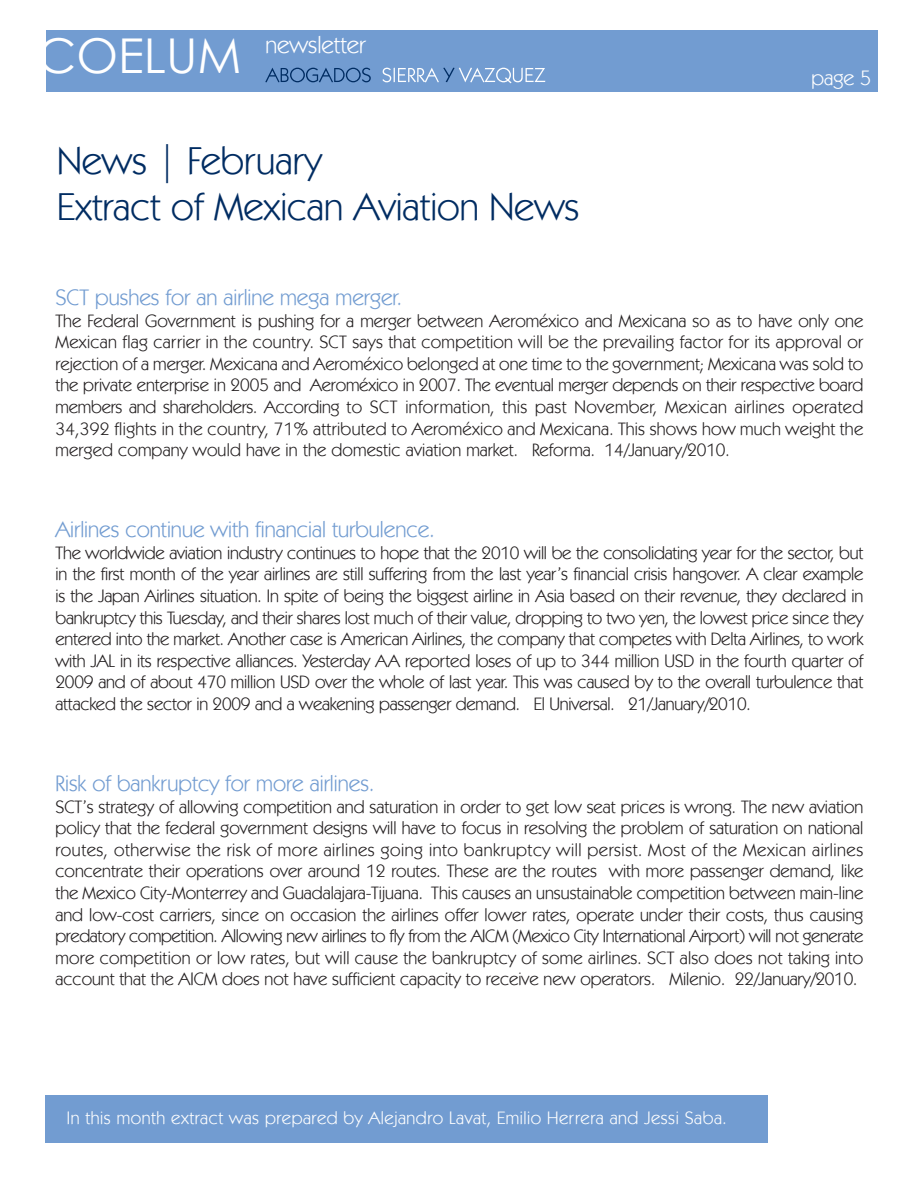
<style>
.page{position:relative;width:918px;height:1188px;background:#fff}
.page>*{position:absolute;margin:0;border:0;box-sizing:border-box;transform-origin:0 0}
.t1{font:48px "Century Gothic";color:#fff}
.t2{font:39px/46.8px "Kabel IT Cby BT";color:#002c62}
.t3{font:24px "Kabel IT Cby BT";color:#fff}
.t4{font:22.5px "Kabel IT Cby BT";color:#729cd1}
.t5{font:21px "Kabel IT Cby BT";color:#fff}
.t6{font:18px/21.6px "Kabel IT Cby BT";color:#231f20;text-align:justify}
.t7{font:18px "Kabel IT Cby BT";letter-spacing:.03em;color:#fff}
</style>
<div class="page">
<div style="left:45px;top:1095px;width:723px;height:48px;background:#729cd1"></div>
<div style="left:46px;top:30px;width:832px;height:61px;background:#729cd1"></div>
<svg style="left:265px;top:68px;width:106px;height:14px"></svg>
<svg style="left:382px;top:68px;width:163px;height:15px"></svg>
<h1 class="t1" style="left:38px;top:22px;width:206px">COELUM</h1>
<h3 class="t3" style="left:265px;top:30px;width:102px">newsletter</h3>
<h2 class="t2" style="left:57px;top:136px;width:524px">News | February<br>Extract of Mexican Aviation News</h2>
<p class="t5" style="left:811px;top:64px;width:61px">page 5</p>
<p class="t4" style="left:56px;top:283px;width:348px">SCT pushes for an airline mega merger.</p>
<p class="t6" style="left:56px;top:309px;width:809px">The Federal Government is pushing for a merger between Aeroméxico and Mexicana so as to have only one Mexican flag carrier in the country. SCT says that competition will be the prevailing factor for its approval or rejection of a merger. Mexicana and Aeroméxico belonged at one time to the government; Mexicana was sold to the private enterprise in 2005 and Aeroméxico in 2007. The eventual merger depends on their respective board members and shareholders. According to SCT information, this past November, Mexican airlines operated 34,392 flights in the country, 71% attributed to Aeroméxico and Mexicana. This shows how much weight the merged company would have in the domestic aviation market. Reforma. 14/January/2010.</p>
<p class="t4" style="left:56px;top:516px;width:380px">Airlines continue with financial turbulence.</p>
<p class="t6" style="left:56px;top:542px;width:809px">The worldwide aviation industry continues to hope that the 2010 will be the consolidating year for the sector, but in the first month of the year airlines are still suffering from the last year’s financial crisis hangover. A clear example is the Japan Airlines situation. In spite of being the biggest airline in Asia based on their revenue, they declared in bankruptcy this Tuesday, and their shares lost much of their value, dropping to two yen, the lowest price since they entered into the market. Another case is American Airlines, the company that competes with Delta Airlines, to work with JAL in its respective alliances. Yesterday AA reported loses of up to 344 million USD in the fourth quarter of 2009 and of about 470 million USD over the whole of last year. This was caused by to the overall turbulence that attacked the sector in 2009 and a weakening passenger demand. El Universal. 21/January/2010.</p>
<p class="t4" style="left:56px;top:769px;width:320px">Risk of bankruptcy for more airlines.</p>
<p class="t6" style="left:56px;top:795px;width:810px">SCT’s strategy of allowing competition and saturation in order to get low seat prices is wrong. The new aviation policy that the federal government designs will have to focus in resolving the problem of saturation on national routes, otherwise the risk of more airlines going into bankruptcy will persist. Most of the Mexican airlines concentrate their operations over around 12 routes. These are the routes with more passenger demand, like the Mexico City-Monterrey and Guadalajara-Tijuana. This causes an unsustainable competition between main-line and low-cost carriers, since on occasion the airlines offer lower rates, operate under their costs, thus causing predatory competition. Allowing new airlines to fly from the AICM (Mexico City International Airport) will not generate more competition or low rates, but will cause the bankruptcy of some airlines. SCT also does not taking into account that the AICM does not have sufficient capacity to receive new operators. Milenio. 22/January/2010.</p>
<p class="t7" style="left:67px;top:1106px;width:661px">In this month extract was prepared by Alejandro Lavat, Emilio Herrera and Jessi Saba.</p>
</div>
